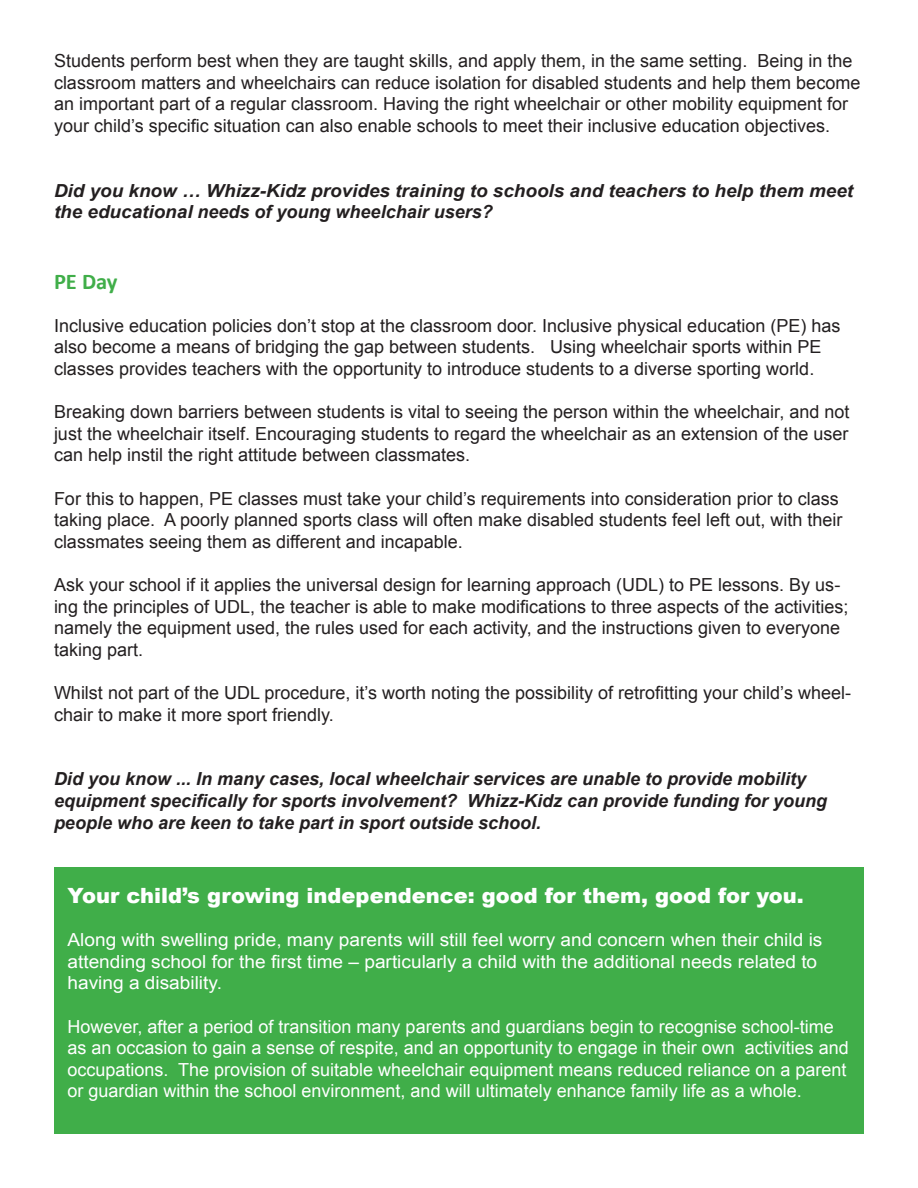
<style>
.page{position:relative;width:918px;height:1188px;background:#fff}
.page>*{position:absolute;margin:0;border:0;box-sizing:border-box;transform-origin:0 0}
.t1{font:700 22.5px "Calibri";color:#40ae49}
.t2{font:900 21px "Arial";color:#fff}
.t3{font:18px/21.6px "Arial";color:#231f20}
.t4{font:18px/21.6px "Arial";color:#fff}
.t5{font:italic 700 18px/21.6px "Arial";color:#231f20}
.t6{font:18px/21.6px "Arial";color:#fff;scale:1.06 1}
.t7{font:italic 700 18px/21.6px "Arial";color:#231f20;scale:1.05 1}
</style>
<div class="page">
<div style="left:54px;top:867px;width:810px;height:267px;background:#40ae49"></div>
<p class="t3" style="left:54px;top:50px;width:808px">Students perform best when they are taught skills, and apply them, in the same setting. Being in the classroom matters and wheelchairs can reduce isolation for disabled students and help them become an important part of a regular classroom. Having the right wheelchair or other mobility equipment for your child’s specific situation can also enable schools to meet their inclusive education objectives.</p>
<p class="t7" style="left:54px;top:180px;width:763px">Did you know … Whizz-Kidz provides training to schools and teachers to help them meet the educational needs of young wheelchair users?</p>
<p class="t1" style="left:54px;top:267px;width:65px">PE Day</p>
<p class="t3" style="left:54px;top:315px;width:788px">Inclusive education policies don’t stop at the classroom door. Inclusive physical education (PE) has also become a means of bridging the gap between students. Using wheelchair sports within PE classes provides teachers with the opportunity to introduce students to a diverse sporting world.</p>
<p class="t3" style="left:54px;top:401px;width:797px;text-align:justify">Breaking down barriers between students is vital to seeing the person within the wheelchair, and not just the wheelchair itself. Encouraging students to regard the wheelchair as an extension of the user can help instil the right attitude between classmates.</p>
<p class="t3" style="left:54px;top:488px;width:790px">For this to happen, PE classes must take your child’s requirements into consideration prior to class taking place. A poorly planned sports class will often make disabled students feel left out, with their classmates seeing them as different and incapable.</p>
<p class="t3" style="left:54px;top:574px;width:796px">Ask your school if it applies the universal design for learning approach (UDL) to PE lessons. By us&shy;ing the principles of UDL, the teacher is able to make modifications to three aspects of the activities; namely the equipment used, the rules used for each activity, and the instructions given to everyone taking part.</p>
<p class="t3" style="left:54px;top:682px;width:799px">Whilst not part of the UDL procedure, it’s worth noting the possibility of retrofitting your child’s wheel&shy;chair to make it more sport friendly.</p>
<p class="t5" style="left:54px;top:769px;width:775px">Did you know ... In many cases, local wheelchair services are unable to provide mobility equipment specifically for sports involvement? Whizz-Kidz can provide funding for young people who are keen to take part in sport outside school.</p>
<p class="t2" style="left:68px;top:880px;width:738px">Your child’s growing independence: good for them, good for you.</p>
<p class="t6" style="left:68px;top:929px;width:714px">Along with swelling pride, many parents will still feel worry and concern when their child is attending school for the first time – particularly a child with the additional needs related to having a disability.</p>
<p class="t4" style="left:68px;top:1016px;width:783px">However, after a period of transition many parents and guardians begin to recognise school-time as an occasion to gain a sense of respite, and an opportunity to engage in their own activities and occupations. The provision of suitable wheelchair equipment means reduced reliance on a parent or guardian within the school environment, and will ultimately enhance family life as a whole.</p>
</div>
